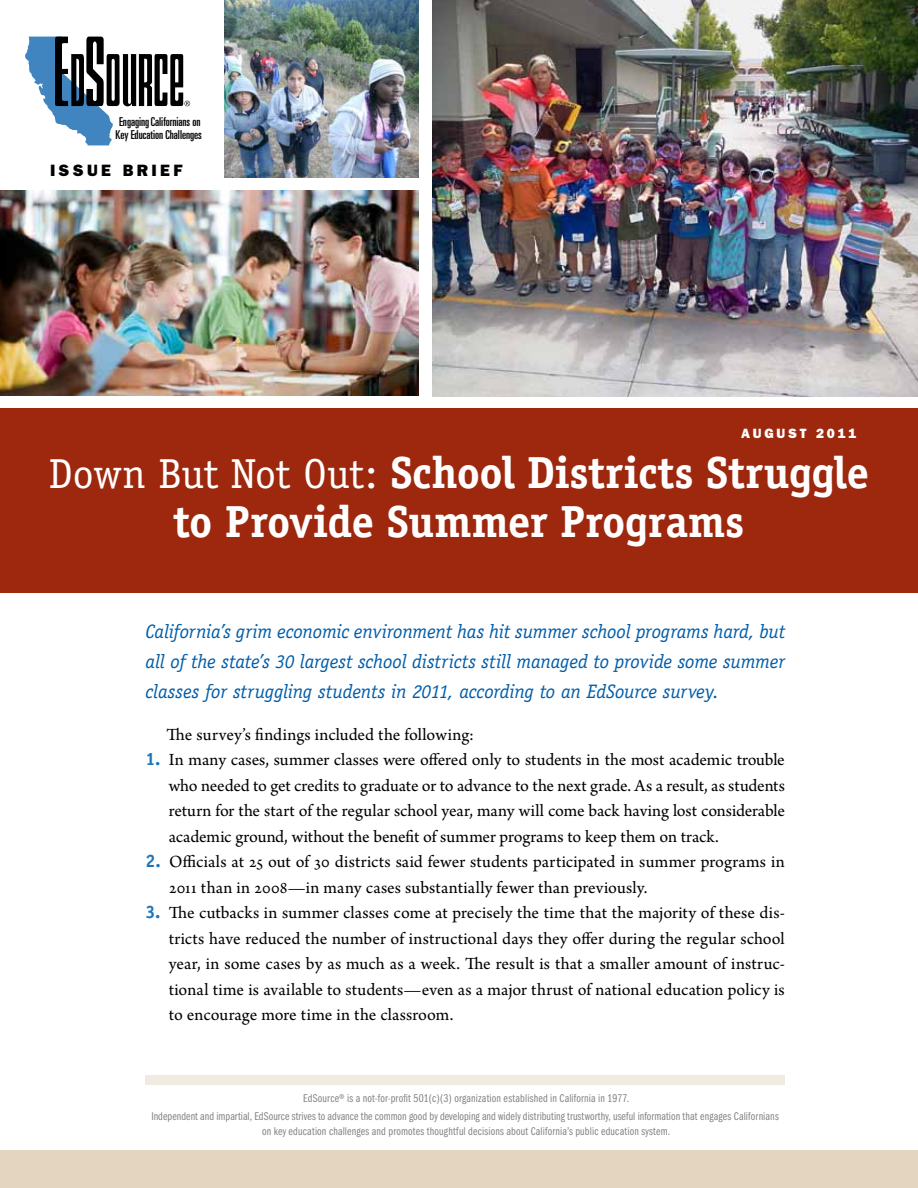
<style>
.page{position:relative;width:918px;height:1188px;background:#fff}
.page>*{position:absolute;margin:0;border:0;box-sizing:border-box;transform-origin:0 0}
.t1{font:700 45px/49.5px "Officina Serif";letter-spacing:-.01em;color:#fff;text-align:center}
.t2{font:italic 19.5px/30px "Officina Serif";letter-spacing:-.015em;color:#005daa;text-align:justify}
.t3{font:18px/25.5px "Arno Pro";letter-spacing:.005em;color:#000;text-align:justify}
.t4{font:800 16.5px "Franklin Gothic";letter-spacing:.205em;color:#000}
.t5{font:800 13.5px "Franklin Gothic";letter-spacing:.205em;color:#fff}
.t6{font:ultra-condensed 12.3px/12.6px "Univers";color:#000}
.t7{font:11.7px/18px "Franklin Gothic Book Cmpr";letter-spacing:.01em;color:#808285;text-align:center}
.s1{font-weight:400;font-size:42px}
.s2{font-family:"Officina Serif";font-weight:700;color:#1c75bc}
</style>
<div class="page">
<div style="left:0;top:1151px;width:918px;height:37px;background:#e3d5c0"></div>
<div style="left:145px;top:1076px;width:640px;height:9px;background:#efebe1"></div>
<div style="left:0;top:408px;width:918px;height:185px;background:#9e280e"></div>
<img style="left:0;top:190px;width:418px;height:206px">
<img style="left:432px;top:0;width:486px;height:396px">
<img style="left:224px;top:0;width:194px;height:178px">
<svg style="left:25px;top:37px;width:165px;height:108px"></svg>
<p class="t6" style="left:116px;top:115px;width:88px">Engaging Californians on<br>Key Education Challenges</p>
<p class="t4" style="left:50px;top:161px;width:134px">ISSUE BRIEF</p>
<p class="t5" style="left:741px;top:425px;width:117px">AUGUST 2011</p>
<h1 class="t1" style="left:49px;top:447px;width:822px"><span class="s1">Down But Not Out:</span> School Districts Struggle to Provide Summer Programs</h1>
<p class="t2" style="left:146px;top:617px;width:641px">California’s grim economic environment has hit summer school programs hard, but all of the state’s 30 largest school districts still managed to provide some summer classes for struggling students in 2011, according to an EdSource survey.</p>
<p class="t3" style="left:167px;top:722px;width:309px">The survey’s findings included the following:</p>
<p class="t3" style="left:169px;top:748px;width:618px;text-indent:-23px"><span class="s2">1.</span> In many cases, summer classes were offered only to students in the most academic trouble who needed to get credits to graduate or to advance to the next grade. As a result, as students return for the start of the regular school year, many will come back having lost considerable academic ground, without the benefit of summer programs to keep them on track.</p>
<p class="t3" style="left:169px;top:850px;width:617px;text-indent:-23px"><span class="s2">2.</span> Officials at 25 out of 30 districts said fewer students participated in summer programs in<br>2011 than in 2008—in many cases substantially fewer than previously.</p>
<p class="t3" style="left:169px;top:901px;width:618px;text-indent:-23px"><span class="s2">3.</span> The cutbacks in summer classes come at precisely the time that the majority of these dis&shy;tricts have reduced the number of instructional days they offer during the regular school year, in some cases by as much as a week. The result is that a smaller amount of instruc&shy;tional time is available to students—even as a major thrust of national education policy is to encourage more time in the classroom.</p>
<p class="t7" style="left:151px;top:1089px;width:629px">EdSource® is a not-for-profit 501(c)(3) organization established in California in 1977.<br>Independent and impartial, EdSource strives to advance the common good by developing and widely distributing trustworthy, useful information that engages Californians</p>
<p class="t7" style="left:262px;top:1122px;width:410px">on key education challenges and promotes thoughtful decisions about California’s public education system.</p>
</div>
